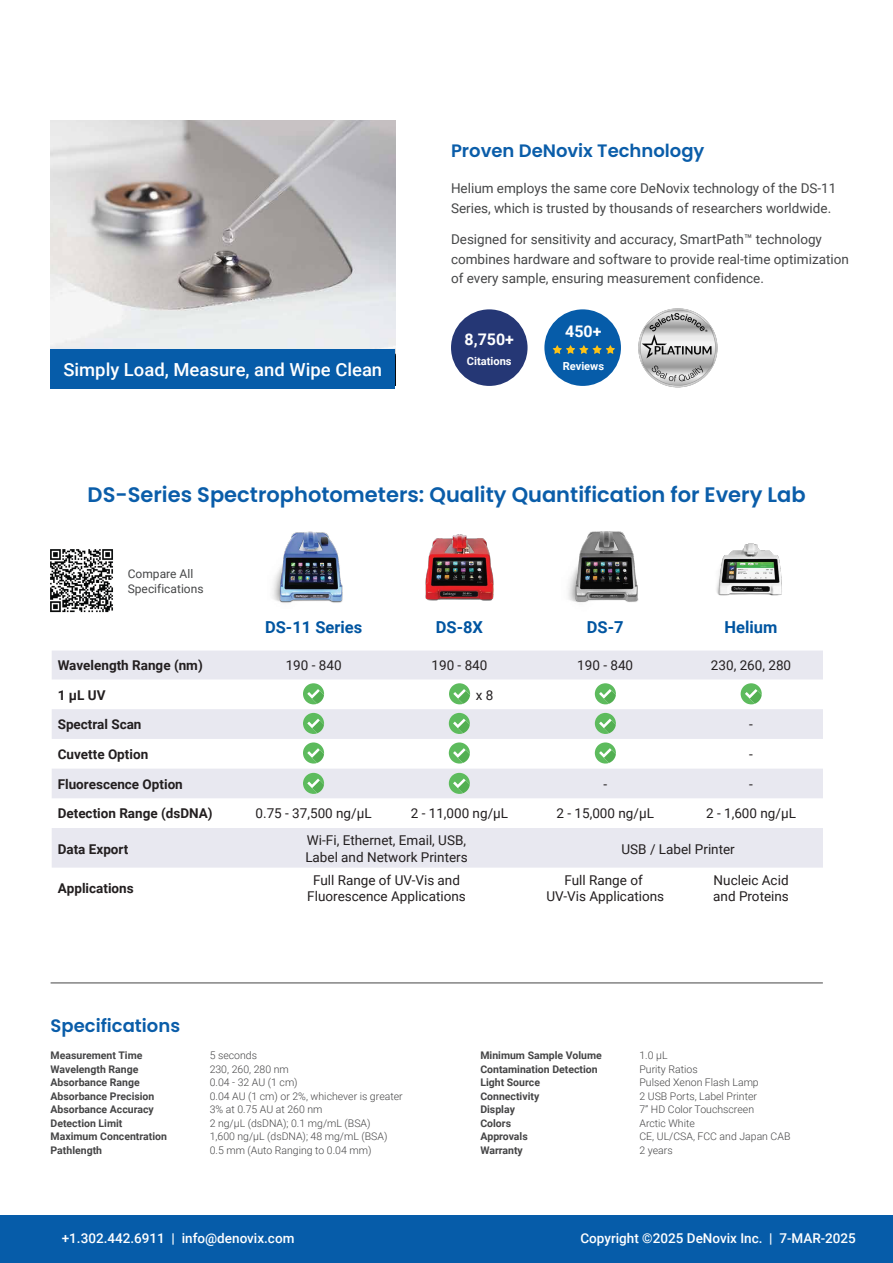
<style>
.page{position:relative;width:893px;height:1263px;background:#fff}
.page>*{position:absolute;margin:0;border:0;box-sizing:border-box;transform-origin:0 0}
.t1{font:600 21px "Poppins";color:#0a5da9}
.t2{font:600 18px "Poppins";color:#0a5da9}
.t3{font:500 18px "Roboto";color:#fff}
.t4{font:700 16.5px "Roboto";color:#0055a1}
.t5{font:700 16.05px "Roboto";color:#fff}
.t6{font:13.5px/19.5px "Roboto";color:#454647}
.t7{font:13.5px/16.2px "Roboto";color:#231f20}
.t8{font:700 13.5px "Roboto";color:#231f20}
.t9{font:500 13.5px "Roboto";color:#fff}
.t10{font:12px/14.4px "Roboto";color:#454647}
.t11{font:700 11.1px "Roboto";color:#fff}
.t12{font:300 10.5px "Roboto";color:#454546}
.t13{font:700 10.5px "Roboto";color:#454546}
</style>
<div class="page">
<div style="left:0;top:1215px;width:893px;height:48px;background:#065ca9"></div>
<img style="left:50px;top:549px;width:63px;height:64px">
<img style="left:51px;top:120px;width:344px;height:229px">
<div style="left:451px;top:309px;width:77px;height:77px;background:#253775;border-radius:50%"></div>
<div style="left:544px;top:309px;width:77px;height:77px;background:#065ca9;border-radius:50%"></div>
<img style="left:638px;top:308px;width:80px;height:79px">
<svg style="left:553px;top:345px;width:62px;height:9px"></svg>
<div style="left:51px;top:349px;width:344px;height:40px;background:#065ca9"></div>
<img style="left:716px;top:543px;width:66px;height:53px">
<img style="left:568px;top:531px;width:71px;height:72px">
<img style="left:425px;top:534px;width:69px;height:67px">
<img style="left:272px;top:531px;width:71px;height:72px">
<hr style="left:51px;top:982px;width:772px;height:1px;background:#454546">
<svg style="left:52px;top:650px;width:771px;height:218px;fill:#e8e8f0"></svg>
<svg style="left:303px;top:713px;width:21px;height:21px"></svg>
<svg style="left:303px;top:683px;width:21px;height:21px"></svg>
<svg style="left:449px;top:713px;width:21px;height:21px"></svg>
<svg style="left:449px;top:683px;width:21px;height:21px"></svg>
<svg style="left:303px;top:742px;width:21px;height:21px"></svg>
<svg style="left:449px;top:742px;width:21px;height:21px"></svg>
<svg style="left:303px;top:773px;width:21px;height:21px"></svg>
<svg style="left:449px;top:773px;width:21px;height:21px"></svg>
<svg style="left:595px;top:713px;width:21px;height:21px"></svg>
<svg style="left:595px;top:683px;width:21px;height:21px"></svg>
<svg style="left:595px;top:742px;width:21px;height:21px"></svg>
<svg style="left:741px;top:683px;width:21px;height:21px"></svg>
<h2 class="t2" style="left:451px;top:141px;width:255px">Proven DeNovix Technology</h2>
<p class="t6" style="left:451px;top:178px;width:387px">Helium employs the same core DeNovix technology of the DS-11<br>Series, which is trusted by thousands of researchers worldwide.</p>
<p class="t6" style="left:451px;top:229px;width:399px">Designed for sensitivity and accuracy, SmartPath™ technology combines hardware and software to provide real-time optimization of every sample, ensuring measurement confidence.</p>
<h3 class="t5" style="left:565px;top:320px;width:38px">450+</h3>
<h3 class="t5" style="left:465px;top:328px;width:51px">8,750+</h3>
<p class="t11" style="left:467px;top:353px;width:46px">Citations</p>
<h2 class="t3" style="left:63px;top:357px;width:320px">Simply Load, Measure, and Wipe Clean</h2>
<p class="t11" style="left:563px;top:359px;width:43px">Reviews</p>
<h1 class="t1" style="left:88px;top:482px;width:719px">DS-Series Spectrophotometers: Quality Quantification for Every Lab</h1>
<p class="t10" style="left:128px;top:566px;width:77px">Compare All<br>Specifications</p>
<h3 class="t4" style="left:265px;top:616px;width:99px">DS-11 Series</h3>
<h3 class="t4" style="left:436px;top:616px;width:49px">DS-8X</h3>
<h3 class="t4" style="left:587px;top:616px;width:38px">DS-7</h3>
<h3 class="t4" style="left:725px;top:616px;width:54px">Helium</h3>
<p class="t8" style="left:58px;top:656px;width:147px">Wavelength Range (nm)</p>
<p class="t7" style="left:286px;top:656px;width:57px">190 - 840</p>
<p class="t7" style="left:431px;top:656px;width:57px">190 - 840</p>
<p class="t7" style="left:577px;top:656px;width:57px">190 - 840</p>
<p class="t7" style="left:711px;top:656px;width:82px">230, 260, 280</p>
<p class="t8" style="left:58px;top:685px;width:49px">1 µL UV</p>
<p class="t7" style="left:476px;top:686px;width:19px">x 8</p>
<p class="t8" style="left:58px;top:715px;width:85px">Spectral Scan</p>
<p class="t7" style="left:749px;top:716px;width:5px">-</p>
<p class="t8" style="left:58px;top:745px;width:92px">Cuvette Option</p>
<p class="t7" style="left:749px;top:746px;width:5px">-</p>
<p class="t8" style="left:58px;top:774px;width:127px">Fluorescence Option</p>
<p class="t7" style="left:603px;top:775px;width:5px">-</p>
<p class="t7" style="left:749px;top:775px;width:5px">-</p>
<p class="t8" style="left:58px;top:804px;width:156px">Detection Range (dsDNA)</p>
<p class="t7" style="left:256px;top:805px;width:118px">0.75 - 37,500 ng/µL</p>
<p class="t7" style="left:411px;top:805px;width:99px">2 - 11,000 ng/µL</p>
<p class="t7" style="left:557px;top:805px;width:99px">2 - 15,000 ng/µL</p>
<p class="t7" style="left:706px;top:805px;width:91px">2 - 1,600 ng/µL</p>
<p class="t8" style="left:58px;top:839px;width:72px">Data Export</p>
<p class="t7" style="left:305px;top:832px;width:164px">Wi-Fi, Ethernet, Email, USB,<br>Label and Network Printers</p>
<p class="t7" style="left:621px;top:840px;width:115px">USB / Label Printer</p>
<p class="t8" style="left:58px;top:879px;width:77px">Applications</p>
<p class="t7" style="left:307px;top:871px;width:160px;text-align:center">Full Range of UV-Vis and<br>Fluorescence Applications</p>
<p class="t7" style="left:546px;top:871px;width:119px;text-align:center">Full Range of<br>UV-Vis Applications</p>
<p class="t7" style="left:713px;top:871px;width:77px">Nucleic Acid and Proteins</p>
<h2 class="t2" style="left:51px;top:1015px;width:131px">Specifications</h2>
<p class="t13" style="left:51px;top:1048px;width:93px">Measurement Time</p>
<p class="t12" style="left:210px;top:1048px;width:49px">5 seconds</p>
<p class="t13" style="left:51px;top:1061px;width:89px">Wavelength Range</p>
<p class="t12" style="left:210px;top:1061px;width:81px">230, 260, 280 nm</p>
<p class="t13" style="left:51px;top:1075px;width:91px">Absorbance Range</p>
<p class="t12" style="left:210px;top:1075px;width:90px">0.04 - 32 AU (1 cm)</p>
<p class="t13" style="left:51px;top:1088px;width:105px">Absorbance Precision</p>
<p class="t12" style="left:210px;top:1088px;width:195px">0.04 AU (1 cm) or 2%, whichever is greater</p>
<p class="t13" style="left:51px;top:1102px;width:105px">Absorbance Accuracy</p>
<p class="t12" style="left:210px;top:1102px;width:114px">3% at 0.75 AU at 260 nm</p>
<p class="t13" style="left:51px;top:1115px;width:73px">Detection Limit</p>
<p class="t12" style="left:210px;top:1115px;width:162px">2 ng/µL (dsDNA); 0.1 mg/mL (BSA)</p>
<p class="t13" style="left:51px;top:1129px;width:118px">Maximum Concentration</p>
<p class="t12" style="left:210px;top:1129px;width:179px">1,600 ng/µL (dsDNA); 48 mg/mL (BSA)</p>
<p class="t13" style="left:51px;top:1143px;width:53px">Pathlength</p>
<p class="t12" style="left:210px;top:1143px;width:163px">0.5 mm (Auto Ranging to 0.04 mm)</p>
<p class="t13" style="left:480px;top:1048px;width:123px">Minimum Sample Volume</p>
<p class="t12" style="left:639px;top:1048px;width:30px">1.0 µL</p>
<p class="t13" style="left:480px;top:1061px;width:119px">Contamination Detection</p>
<p class="t12" style="left:639px;top:1061px;width:60px">Purity Ratios</p>
<p class="t13" style="left:480px;top:1075px;width:61px">Light Source</p>
<p class="t12" style="left:639px;top:1075px;width:121px">Pulsed Xenon Flash Lamp</p>
<p class="t13" style="left:480px;top:1088px;width:60px">Connectivity</p>
<p class="t12" style="left:639px;top:1088px;width:119px">2 USB Ports, Label Printer</p>
<p class="t13" style="left:480px;top:1102px;width:36px">Display</p>
<p class="t12" style="left:639px;top:1102px;width:116px">7” HD Color Touchscreen</p>
<p class="t13" style="left:480px;top:1115px;width:32px">Colors</p>
<p class="t12" style="left:639px;top:1115px;width:57px">Arctic White</p>
<p class="t13" style="left:480px;top:1129px;width:49px">Approvals</p>
<p class="t12" style="left:639px;top:1129px;width:152px">CE, UL/CSA, FCC and Japan CAB</p>
<p class="t13" style="left:480px;top:1142px;width:44px">Warranty</p>
<p class="t12" style="left:639px;top:1142px;width:35px">2 years</p>
<p class="t9" style="left:62px;top:1228px;width:234px">+1.302.442.6911 | info@denovix.com</p>
<p class="t9" style="left:580px;top:1228px;width:277px">Copyright ©2025 DeNovix Inc. | 7-MAR-2025</p>
</div>
